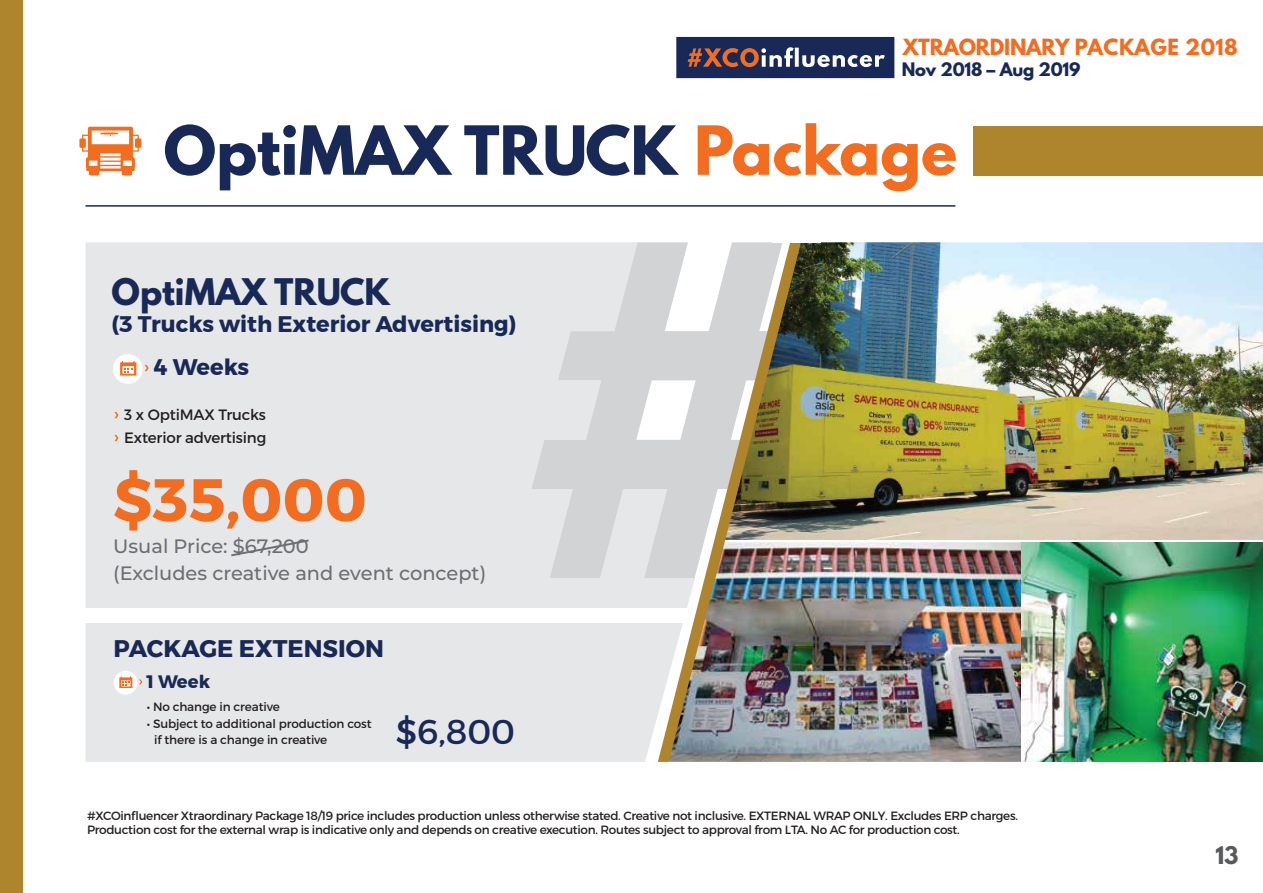
<style>
.page{position:relative;width:1263px;height:893px;background:#fff}
.page>*{position:absolute;margin:0;border:0;box-sizing:border-box;transform-origin:0 0}
.t1{font:700 60px "League Spartan";color:#192957}
.t2{font:700 60px "Montserrat";color:#f36d21}
.t3{font:34.5px "Montserrat";color:#192957}
.t4{font:700 32.55px "League Spartan";color:#192957}
.t5{font:700 24px "Montserrat";color:#192957}
.t6{font:700 22.5px "Montserrat";color:#192957}
.t7{font:700 21.6px "League Spartan";color:#58595b}
.t8{font:700 19.8px "League Spartan";letter-spacing:-.015em;color:#f36d21}
.t9{font:500 19.35px/27px "Montserrat";color:#6d6e71}
.t10{font:700 18px "Montserrat";color:#192957}
.t11{font:700 16.5px "League Spartan";letter-spacing:-.01em;color:#192957}
.t12{font:15px/22.5px "Montserrat";letter-spacing:-.01em;color:#231f20}
.t13{font:12px/14.4px "Montserrat";letter-spacing:-.025em;color:#231f20}
.s1{color:#f36d21}
</style>
<div class="page">
<div style="left:86px;top:242px;width:569px;height:520px;background:#e6e7e8"></div>
<div style="left:973px;top:126px;width:290px;height:49px;background:#ae852d"></div>
<hr style="left:86px;top:205px;width:869px;height:2px;background:#192957">
<svg style="left:531px;top:242px;width:124px;height:336px;background:#dcddde"></svg>
<img style="left:804px;top:242px;width:459px;height:298px">
<div style="left:113px;top:354px;width:30px;height:30px;background:#fff;border-radius:50%"></div>
<svg style="left:145px;top:365px;width:4px;height:6px"></svg>
<svg style="left:114px;top:412px;width:4px;height:6px"></svg>
<svg style="left:114px;top:435px;width:4px;height:6px"></svg>
<svg style="left:120px;top:361px;width:16px;height:15px"></svg>
<svg style="left:229px;top:538px;width:82px;height:20px;background:#dadbdc"></svg>
<svg style="left:79px;top:127px;width:62px;height:48px"></svg>
<img style="left:804px;top:542px;width:217px;height:220px">
<img style="left:1021px;top:542px;width:242px;height:220px">
<div style="left:0;top:0;width:23px;height:893px;background:#ae852d"></div>
<svg style="left:676px;top:37px;width:218px;height:41px;background:#3f4363"></svg>
<div style="left:114px;top:671px;width:23px;height:24px;background:#fff;border-radius:50%"></div>
<svg style="left:139px;top:679px;width:3px;height:5px"></svg>
<svg style="left:119px;top:676px;width:13px;height:12px"></svg>
<div style="left:66px;top:608px;width:627px;height:15px;background:#fff"></div>
<img style="left:655px;top:242px;width:149px;height:520px">
<h3 class="t8" style="left:903px;top:31px;width:337px">XTRAORDINARY PACKAGE 2018</h3>
<h3 class="t11" style="left:902px;top:56px;width:180px">Nov 2018 – Aug 2019</h3>
<h1 class="t1" style="left:164px;top:104px;width:795px">OptiMAX TRUCK <span class="s1">Package</span></h1>
<h3 class="t4" style="left:111px;top:266px;width:280px">OptiMAX TRUCK</h3>
<h3 class="t6" style="left:111px;top:306px;width:407px">(3 Trucks with Exterior Advertising)</h3>
<h3 class="t6" style="left:154px;top:349px;width:96px">4 Weeks</h3>
<p class="t12" style="left:124px;top:404px;width:144px">3 x OptiMAX Trucks<br>Exterior advertising</p>
<h1 class="t2" style="left:113px;top:452px;width:255px">$35,000</h1>
<h3 class="t9" style="left:113px;top:532px;width:374px">Usual Price: $67,200<br>(Excludes creative and event concept)</h3>
<h3 class="t5" style="left:114px;top:629px;width:272px">PACKAGE EXTENSION</h3>
<h3 class="t10" style="left:147px;top:667px;width:65px">1 Week</h3>
<p class="t13" style="left:147px;top:700px;width:134px">• No change in creative</p>
<p class="t13" style="left:154px;top:715px;width:219px;line-height:16.5px;text-indent:-7px">• Subject to additional production cost if there is a change in creative</p>
<h2 class="t3" style="left:396px;top:710px;width:121px">$6,800</h2>
<p class="t13" style="left:87px;top:808px;width:932px">#XCOinfluencer Xtraordinary Package 18/19 price includes production unless otherwise stated. Creative not inclusive. EXTERNAL WRAP ONLY. Excludes ERP charges.<br>Production cost for the external wrap is indicative only and depends on creative execution. Routes subject to approval from LTA. No AC for production cost.</p>
<h3 class="t7" style="left:1215px;top:838px;width:25px">13</h3>
</div>
